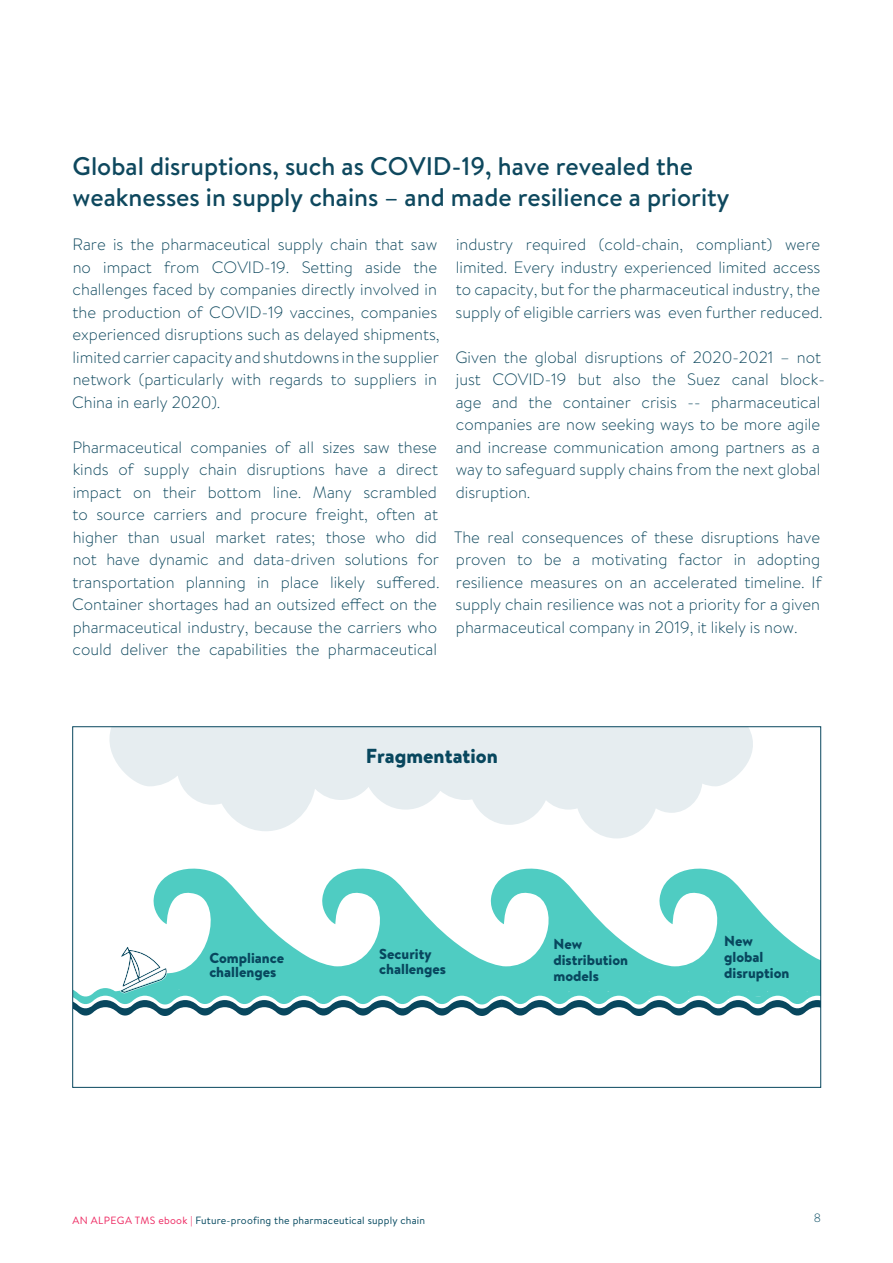
<style>
.page{position:relative;width:893px;height:1263px;background:#fff}
.page>*{position:absolute;margin:0;border:0;box-sizing:border-box;transform-origin:0 0}
.t1{font:500 25.5px/30.6px "Brandon Text";color:#0e485e}
.t2{font:900 20.25px "Brandon Text";color:#08475e}
.t3{font:300 16.5px/22.5px "Brandon Text";color:#0e485e}
.t4{font:900 14.4px/15.9px "Brandon Text";color:#08475e}
.t5{font:300 12px "Brandon Text";color:#02475e}
.t6{font:10.5px "Brandon Text";letter-spacing:.02em;color:#03475e}
.s1{color:#ed2760}
</style>
<div class="page">
<svg style="left:153px;top:868px;width:644px;height:78px"></svg>
<svg style="left:109px;top:728px;width:644px;height:110px;fill:#e6edf0"></svg>
<svg style="left:74px;top:946px;width:748px;height:71px"></svg>
<div style="left:191px;top:983px;width:28px;height:15px;background:#4fccc2;border-radius:50%"></div>
<div style="left:230px;top:984px;width:28px;height:13px;background:#4fccc2;border-radius:50%"></div>
<div style="left:273px;top:986px;width:21px;height:11px;background:#4fccc2;border-radius:50%"></div>
<div style="left:313px;top:986px;width:21px;height:11px;background:#4fccc2;border-radius:50%"></div>
<div style="left:352px;top:987px;width:21px;height:11px;background:#4fccc2;border-radius:50%"></div>
<div style="left:390px;top:988px;width:23px;height:10px;background:#4fccc2;border-radius:50%"></div>
<div style="left:430px;top:987px;width:23px;height:10px;background:#4fccc2;border-radius:50%"></div>
<div style="left:470px;top:986px;width:22px;height:12px;background:#4fccc2;border-radius:50%"></div>
<div style="left:509px;top:986px;width:22px;height:11px;background:#4fccc2;border-radius:50%"></div>
<div style="left:548px;top:987px;width:21px;height:11px;background:#4fccc2;border-radius:50%"></div>
<div style="left:589px;top:988px;width:19px;height:9px;background:#4fccc2;border-radius:50%"></div>
<div style="left:627px;top:987px;width:22px;height:12px;background:#4fccc2;border-radius:50%"></div>
<div style="left:668px;top:988px;width:21px;height:10px;background:#4fccc2;border-radius:50%"></div>
<div style="left:708px;top:988px;width:21px;height:9px;background:#4fccc2;border-radius:50%"></div>
<div style="left:747px;top:987px;width:20px;height:9px;background:#4fccc2;border-radius:50%"></div>
<div style="left:787px;top:987px;width:20px;height:10px;background:#4fccc2;border-radius:50%"></div>
<p class="t1" style="left:72px;top:151px;width:658px">Global disruptions, such as COVID-19, have revealed the weaknesses in supply chains – and made resilience a priority</p>
<p class="t3" style="left:72px;top:233px;width:369px">Rare is the pharmaceutical supply chain that saw no impact from COVID-19. Setting aside the challenges faced by companies directly involved in the production of COVID-19 vaccines, companies experienced disruptions such as delayed shipments, limited carrier capacity and shutdowns in the supplier network (particularly with regards to suppliers in China in early 2020).</p>
<p class="t3" style="left:72px;top:435px;width:369px">Pharmaceutical companies of all sizes saw these kinds of supply chain disruptions have a direct impact on their bottom line. Many scrambled to source carriers and procure freight, often at higher than usual market rates; those who did not have dynamic and data-driven solutions for transportation planning in place likely suffered.<br>Container shortages had an outsized effect on the pharmaceutical industry, because the carriers who could deliver the capabilities the pharmaceutical</p>
<p class="t3" style="left:456px;top:233px;width:369px">industry required (cold-chain, compliant) were limited. Every industry experienced limited access to capacity, but for the pharmaceutical industry, the supply of eligible carriers was even further reduced.</p>
<p class="t3" style="left:455px;top:345px;width:371px">Given the global disruptions of 2020-2021 – not just COVID-19 but also the Suez canal block&shy;age and the container crisis -- pharmaceutical companies are now seeking ways to be more agile and increase communication among partners as a way to safeguard supply chains from the next global disruption.</p>
<p class="t3" style="left:454px;top:525px;width:369px;text-align:justify">The real consequences of these disruptions have proven to be a motivating factor in adopting resilience measures on an accelerated timeline. If supply chain resilience was not a priority for a given pharmaceutical company in 2019, it likely is now.</p>
<p class="t2" style="left:366px;top:741px;width:133px">Fragmentation</p>
<p class="t4" style="left:209px;top:950px;width:76px;line-height:14.4px">Compliance challenges</p>
<p class="t4" style="left:379px;top:947px;width:69px;line-height:14.4px">Security challenges</p>
<p class="t4" style="left:553px;top:936px;width:76px">New distribution models</p>
<p class="t4" style="left:724px;top:933px;width:67px">New global disruption</p>
<p class="t6" style="left:72px;top:1213px;width:354px"><span class="s1">AN ALPEGA TMS ebook |</span> Future-proofing the pharmaceutical supply chain</p>
<p class="t5" style="left:814px;top:1210px;width:9px">8</p>
</div>
